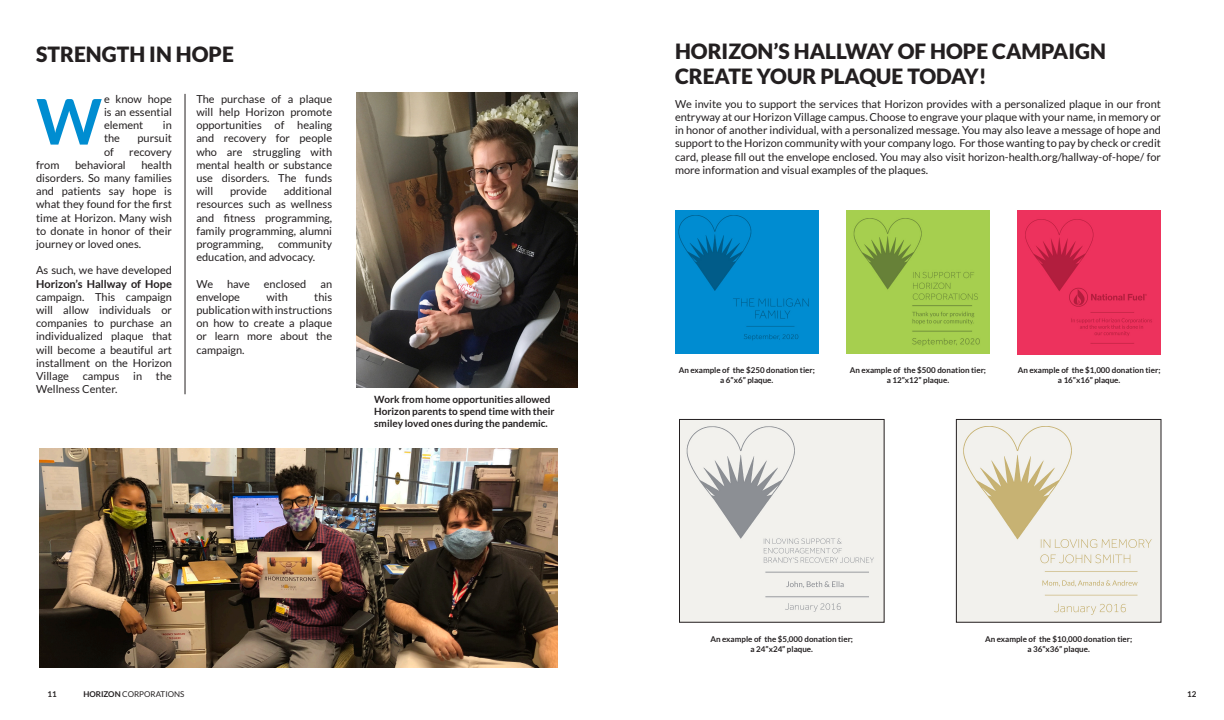
<style>
.page{position:relative;width:1224px;height:720px;background:#fff}
.page>*{position:absolute;margin:0;border:0;box-sizing:border-box;transform-origin:0 0}
.t1{font:700 63px "Lato";color:#008dd1}
.t2{font:900 21px "Lato";color:#231f20}
.t3{font:11px/13.2px "Lato";color:#231f20;text-align:justify}
.t4{font:700 10px/12px "Lato";color:#231f20}
.t5{font:700 8px/9.6px "Lato";color:#231f20;text-align:center}
.t6{font:8px "Lato";color:#231f20}
.s1{font-weight:700}
</style>
<div class="page">
<img style="left:675px;top:211px;width:144px;height:143px">
<img style="left:846px;top:211px;width:144px;height:143px">
<img style="left:1017px;top:211px;width:144px;height:143px">
<img style="left:39px;top:448px;width:518px;height:220px">
<img style="left:357px;top:93px;width:221px;height:295px">
<hr style="left:185px;top:94px;width:1px;height:300px;background:#231f20">
<img style="left:681px;top:421px;width:201px;height:200px">
<div style="left:679px;top:419px;width:205px;height:204px;border:1px solid #231f20"></div>
<img style="left:958px;top:421px;width:201px;height:200px">
<div style="left:956px;top:419px;width:205px;height:204px;border:1px solid #231f20"></div>
<p class="t2" style="left:36px;top:42px;width:199px">STRENGTH IN HOPE</p>
<p class="t3" style="left:104px;top:92px;width:69px">e know hope is an essential element</p>
<p class="t3" style="left:196px;top:92px;width:137px">The purchase of a plaque will help Horizon promote opportunities of healing and recovery for people who are struggling with mental health or substance use disorders. The funds will</p>
<p class="t1" style="left:36px;top:86px;width:67px">W</p>
<p class="t3" style="left:163px;top:118px;width:10px">in</p>
<p class="t3" style="left:104px;top:132px;width:17px">the</p>
<p class="t3" style="left:137px;top:132px;width:36px">pursuit</p>
<p class="t3" style="left:104px;top:145px;width:11px">of</p>
<p class="t3" style="left:129px;top:145px;width:44px">recovery</p>
<p class="t3" style="left:36px;top:158px;width:137px;text-indent:105px">health disorders. So many families and patients say hope is what they found for the first time at Horizon. Many wish to donate in honor of their journey or loved ones.</p>
<p class="t3" style="left:36px;top:264px;width:137px">As such, we have developed <span class="s1">Horizon’s Hallway of Hope </span>campaign. This campaign will allow individuals or companies to purchase an individualized plaque that will become a beautiful art installment on the Horizon Village</p>
<p class="t3" style="left:36px;top:158px;width:25px">from</p>
<p class="t3" style="left:75px;top:158px;width:52px">behavioral</p>
<p class="t3" style="left:196px;top:184px;width:137px;text-indent:88px">additional resources such as wellness and fitness programming, family programming, alumni programming,</p>
<p class="t3" style="left:230px;top:184px;width:38px">provide</p>
<p class="t3" style="left:196px;top:237px;width:137px;text-indent:82px">community education, and advocacy.</p>
<p class="t3" style="left:196px;top:277px;width:18px">We</p>
<p class="t3" style="left:227px;top:277px;width:24px">have</p>
<p class="t3" style="left:264px;top:277px;width:44px">enclosed</p>
<p class="t3" style="left:320px;top:277px;width:13px">an</p>
<p class="t3" style="left:196px;top:290px;width:45px">envelope</p>
<p class="t3" style="left:266px;top:290px;width:23px">with</p>
<p class="t3" style="left:196px;top:290px;width:137px;text-indent:118px">this publication with instructions on how to create a plaque or learn more about the campaign.</p>
<p class="t3" style="left:83px;top:369px;width:38px">campus</p>
<p class="t3" style="left:133px;top:369px;width:10px">in</p>
<p class="t3" style="left:156px;top:369px;width:17px">the</p>
<p class="t3" style="left:36px;top:382px;width:83px">Wellness Center.</p>
<p class="t4" style="left:374px;top:393px;width:182px">Work from home opportunities allowed<br>Horizon parents to spend time with their smiley loved ones during the pandemic.</p>
<p class="t2" style="left:675px;top:39px;width:432px">HORIZON’S HALLWAY OF HOPE CAMPAIGN</p>
<p class="t2" style="left:675px;top:64px;width:313px">CREATE YOUR PLAQUE TODAY!</p>
<p class="t3" style="left:675px;top:97px;width:488px">We invite you to support the services that Horizon provides with a personalized plaque in our front entryway at our Horizon Village campus. Choose to engrave your plaque with your name, in memory or in honor of another individual, with a personalized message. You may also leave a message of hope and support to the Horizon community with your company logo. For those wanting to pay by check or credit card, please fill out the envelope enclosed. You may also visit horizon-health.org/hallway-of-hope/ for more information and visual examples of the plaques.</p>
<p class="t5" style="left:679px;top:366px;width:138px">An example of the $250 donation tier; a 6”x6” plaque.</p>
<p class="t5" style="left:850px;top:366px;width:138px">An example of the $500 donation tier; a 12”x12” plaque.</p>
<p class="t5" style="left:1018px;top:366px;width:144px">An example of the $1,000 donation tier; a 16”x16” plaque.</p>
<p class="t5" style="left:710px;top:634px;width:144px">An example of the $5,000 donation tier; a 24”x24” plaque.</p>
<p class="t5" style="left:985px;top:634px;width:149px">An example of the $10,000 donation tier; a 36”x36” plaque.</p>
<p class="t5" style="left:47px;top:689px;width:11px">11</p>
<p class="t6" style="left:83px;top:690px;width:103px"><span class="s1">HORIZON</span> CORPORATIONS</p>
<p class="t5" style="left:1187px;top:689px;width:11px">12</p>
</div>
